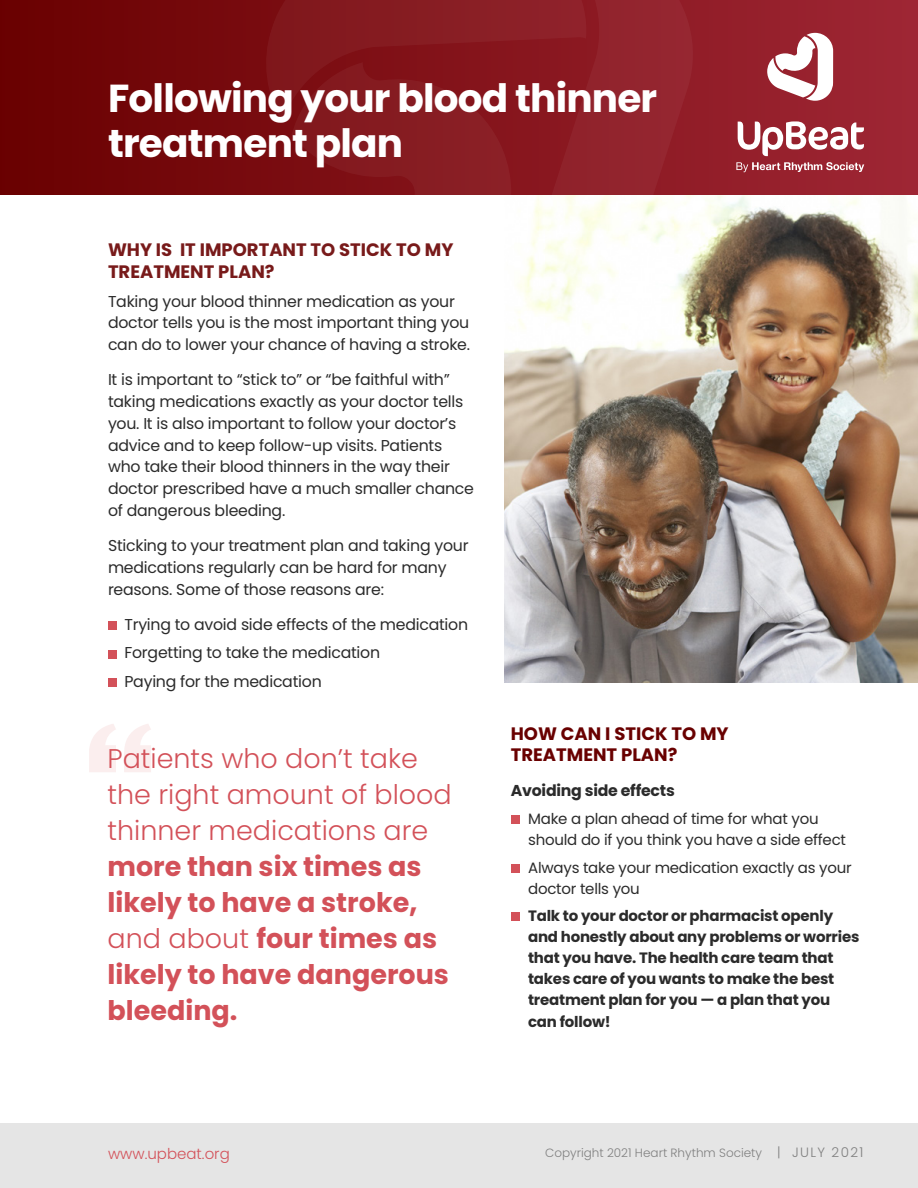
<style>
.page{position:relative;width:918px;height:1188px;background:#fff}
.page>*{position:absolute;margin:0;border:0;box-sizing:border-box;transform-origin:0 0}
.t1{font:700 39px/45px "Poppins";letter-spacing:-.02em;color:#fff}
.t2{font:700 27px/36px "Poppins";color:#d35159}
.t3{font:700 18px/21.8px "Poppins";color:#781a1a}
.t4{font:700 18px/21px "Poppins";color:#690000}
.t5{font:15.75px/21.8px "Poppins";letter-spacing:-.015em;color:#2b2b2b}
.t6{font:700 15.75px "Poppins";letter-spacing:-.015em;color:#2b2b2b}
.t7{font:700 15px/21.1px "Poppins";letter-spacing:-.015em;color:#2b2b2b}
.t8{font:15px/21px "Poppins";letter-spacing:-.015em;color:#2b2b2b}
.t9{font:300 15px "Poppins";color:#d35159}
.t10{font:300 12px "Poppins";color:#808080}
.s1{font-weight:300}
.s2{font-size:13.5px}
</style>
<div class="page">
<img style="left:505px;top:195px;width:413px;height:487px">
<svg style="left:0;top:0;width:918px;height:195px;background:#801016"></svg>
<svg style="left:291px;top:122px;width:145px;height:73px;background:#82161c"></svg>
<svg style="left:436px;top:0;width:258px;height:340px"></svg>
<svg style="left:261px;top:0;width:325px;height:122px;background:#85181e"></svg>
<svg style="left:89px;top:724px;width:27px;height:48px"></svg>
<svg style="left:124px;top:724px;width:27px;height:48px"></svg>
<div style="left:108px;top:621px;width:9px;height:9px;background:#d35159"></div>
<div style="left:108px;top:650px;width:9px;height:8px;background:#d35159"></div>
<div style="left:108px;top:678px;width:9px;height:9px;background:#d35159"></div>
<div style="left:511px;top:815px;width:8px;height:9px;background:#d35159"></div>
<div style="left:511px;top:864px;width:8px;height:9px;background:#d35159"></div>
<div style="left:511px;top:913px;width:8px;height:8px;background:#d35159"></div>
<div style="left:0;top:1123px;width:918px;height:65px;background:#e5e5e5"></div>
<svg style="left:738px;top:121px;width:126px;height:35px"></svg>
<svg style="left:736px;top:162px;width:128px;height:10px"></svg>
<svg style="left:767px;top:33px;width:66px;height:68px"></svg>
<p class="t1" style="left:108px;top:76px;width:551px">Following your blood thinner treatment plan</p>
<p class="t3" style="left:108px;top:239px;width:347px">WHY IS IT IMPORTANT TO STICK TO MY<br>TREATMENT PLAN?</p>
<p class="t5" style="left:108px;top:290px;width:364px">Taking your blood thinner medication as your doctor tells you is the most important thing you can do to lower your chance of having a stroke.</p>
<p class="t5" style="left:108px;top:369px;width:368px">It is important to “stick to” or “be faithful with” taking medications exactly as your doctor tells you. It is also important to follow your doctor’s advice and to keep follow-up visits. Patients who take their blood thinners in the way their doctor prescribed have a much smaller chance of dangerous bleeding.</p>
<p class="t5" style="left:108px;top:535px;width:362px">Sticking to your treatment plan and taking your medications regularly can be hard for many reasons. Some of those reasons are:</p>
<p class="t5" style="left:124px;top:614px;width:345px">Trying to avoid side effects of the medication</p>
<p class="t5" style="left:124px;top:642px;width:257px">Forgetting to take the medication</p>
<p class="t5" style="left:124px;top:671px;width:199px">Paying for the medication</p>
<p class="t2" style="left:108px;top:741px;width:346px"><span class="s1">Patients who don’t take the right amount of blood thinner medications are </span>more than six times as likely to have a stroke, <span class="s1">and about</span> four times as likely to have dangerous bleeding.</p>
<p class="t4" style="left:511px;top:723px;width:219px">HOW CAN I STICK TO MY<br>TREATMENT PLAN?</p>
<p class="t6" style="left:511px;top:781px;width:166px">Avoiding side effects</p>
<p class="t8" style="left:528px;top:808px;width:319px">Make a plan ahead of time for what you should do if you think you have a side effect</p>
<p class="t8" style="left:528px;top:857px;width:325px">Always take your medication exactly as your doctor tells you</p>
<p class="t7" style="left:528px;top:906px;width:333px">Talk to your doctor or pharmacist openly and honestly about any problems or worries that you have. The health care team that takes care of you wants to make the best treatment plan for you — a plan that you can follow!</p>
<p class="t9" style="left:108px;top:1145px;width:123px">www.upbeat.org</p>
<p class="t10" style="left:545px;top:1146px;width:320px">Copyright 2021 Heart Rhythm Society <span class="s2">| JULY 2021</span></p>
</div>
